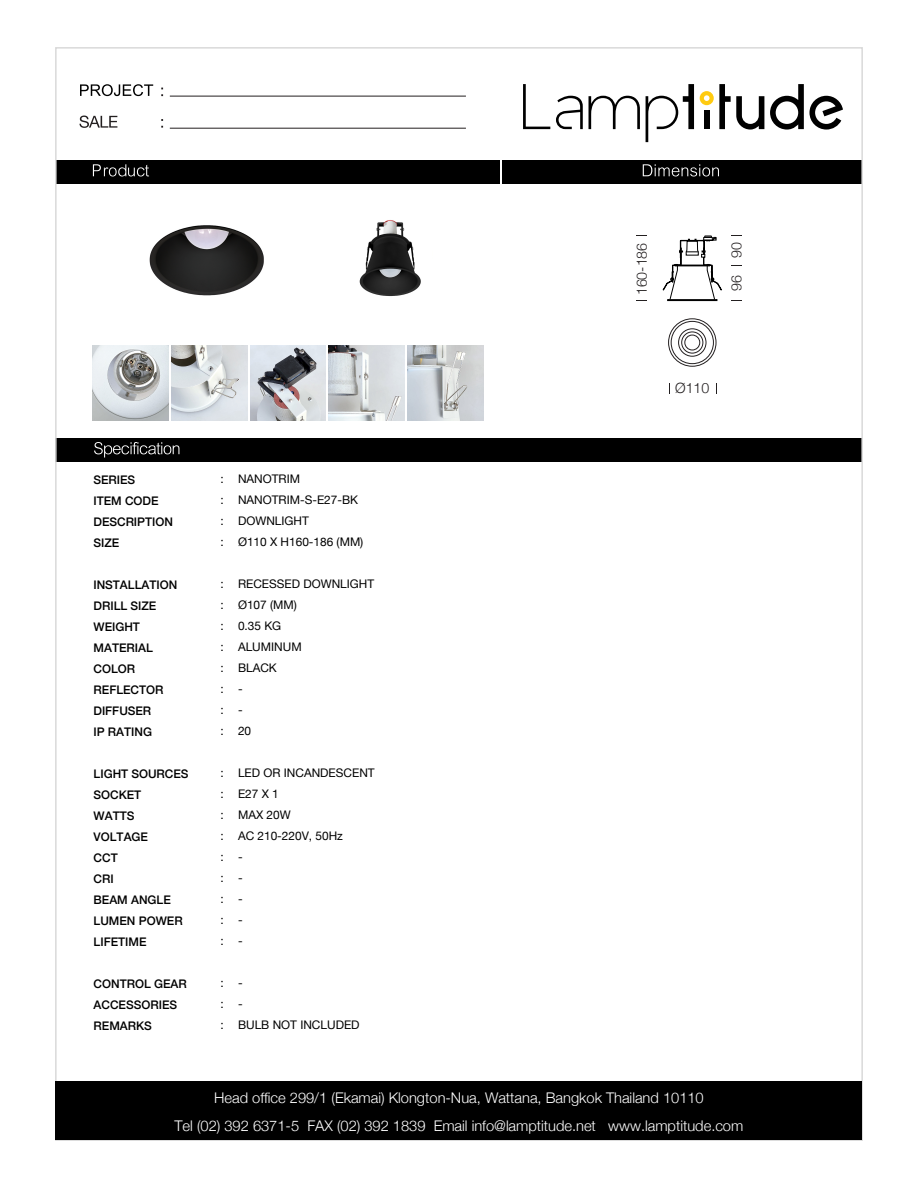
<style>
.page{position:relative;width:918px;height:1188px;background:#fff}
.page>*{position:absolute;margin:0;border:0;box-sizing:border-box;transform-origin:0 0}
.t1{font:300 14.7px/27.8px "Helvetica Neue";letter-spacing:-.005em;color:#fff;text-align:center}
.t2{font:300 14.25px "Helvetica Neue";color:#231f20}
.t3{font:11.85px/21px "Helvetica Neue";color:#000;text-align:justify}
.t4{font:500 11.85px/21px "Helvetica Neue";color:#000}
</style>
<div class="page">
<div style="left:56px;top:438px;width:806px;height:23px;background:#000"></div>
<div style="left:503px;top:160px;width:359px;height:23px;background:#000"></div>
<div style="left:56px;top:160px;width:444px;height:23px;background:#000"></div>
<svg style="left:93px;top:164px;width:56px;height:12px"></svg>
<svg style="left:643px;top:164px;width:76px;height:12px"></svg>
<svg style="left:94px;top:442px;width:85px;height:16px"></svg>
<svg style="left:80px;top:116px;width:37px;height:12px"></svg>
<hr style="left:170px;top:96px;width:296px;height:1px;background:#231f20">
<hr style="left:170px;top:128px;width:296px;height:1px;background:#231f20">
<svg style="left:80px;top:84px;width:73px;height:12px"></svg>
<div style="left:56px;top:1081px;width:806px;height:59px;background:#000"></div>
<img style="left:149px;top:225px;width:115px;height:71px">
<img style="left:359px;top:220px;width:62px;height:76px">
<svg style="left:523px;top:84px;width:27px;height:45px"></svg>
<svg style="left:589px;top:96px;width:51px;height:33px"></svg>
<svg style="left:556px;top:96px;width:27px;height:33px"></svg>
<svg style="left:646px;top:84px;width:48px;height:58px"></svg>
<svg style="left:700px;top:84px;width:64px;height:46px"></svg>
<svg style="left:770px;top:84px;width:73px;height:46px"></svg>
<img style="left:329px;top:345px;width:76px;height:76px">
<img style="left:408px;top:345px;width:76px;height:76px">
<img style="left:171px;top:345px;width:76px;height:76px">
<img style="left:250px;top:345px;width:76px;height:76px">
<img style="left:92px;top:345px;width:76px;height:76px">
<div style="left:668px;top:319px;width:48px;height:47px;border:1px solid #231f20;border-radius:50%"></div>
<div style="left:671px;top:321px;width:43px;height:43px;border:1px solid #231f20;border-radius:50%"></div>
<div style="left:678px;top:329px;width:28px;height:27px;border:1px solid #231f20;border-radius:50%"></div>
<div style="left:682px;top:332px;width:21px;height:21px;border:1px solid #231f20;border-radius:50%"></div>
<div style="left:685px;top:335px;width:15px;height:15px;border:1px solid #231f20;border-radius:50%"></div>
<div style="left:668px;top:299px;width:49px;height:2px;border:1px solid #000"></div>
<svg style="left:663px;top:235px;width:59px;height:65px"></svg>
<p class="t2" style="left:630px;top:295px;width:54px;rotate:-90deg">160-186</p>
<p class="t2" style="left:725px;top:291px;width:50px;rotate:-90deg">96 90</p>
<p class="t4" style="left:94px;top:469px;width:81px">SERIES<br>ITEM CODE<br>DESCRIPTION<br>SIZE</p>
<p class="t4" style="left:94px;top:574px;width:85px">INSTALLATION<br>DRILL SIZE<br>WEIGHT<br>MATERIAL<br>COLOR<br>REFLECTOR<br>DIFFUSER<br>IP RATING</p>
<p class="t4" style="left:94px;top:763px;width:96px">LIGHT SOURCES<br>SOCKET<br>WATTS<br>VOLTAGE<br>CCT<br>CRI<br>BEAM ANGLE<br>LUMEN POWER<br>LIFETIME</p>
<p class="t4" style="left:94px;top:973px;width:95px">CONTROL GEAR<br>ACCESSORIES<br>REMARKS</p>
<p class="t3" style="left:221px;top:469px;width:5px">: : : :</p>
<p class="t3" style="left:221px;top:574px;width:5px">: : : : : : : :</p>
<p class="t3" style="left:221px;top:763px;width:5px">: : : : : : : : :</p>
<p class="t3" style="left:221px;top:973px;width:5px">: : :</p>
<p class="t3" style="left:238px;top:469px;width:127px;text-align:left">NANOTRIM<br>NANOTRIM-S-E27-BK<br>DOWNLIGHT<br>Ø110 X H160-186 (MM)</p>
<p class="t3" style="left:238px;top:574px;width:138px;text-align:left">RECESSED DOWNLIGHT<br>Ø107 (MM)<br>0.35 KG<br>ALUMINUM<br>BLACK<br>-<br>-<br>20</p>
<p class="t3" style="left:238px;top:763px;width:138px;text-align:left">LED OR INCANDESCENT<br>E27 X 1<br>MAX 20W<br>AC 210-220V, 50Hz<br>-<br>-<br>-<br>-<br>-</p>
<p class="t3" style="left:238px;top:973px;width:123px;text-align:left">-<br>-<br>BULB NOT INCLUDED</p>
<p class="t2" style="left:675px;top:377px;width:36px">Ø110</p>
<p class="t1" style="left:175px;top:1083px;width:570px">Head office 299/1 (Ekamai) Klongton-Nua, Wattana, Bangkok Thailand 10110<br>Tel (02) 392 6371-5 FAX (02) 392 1839 Email info@lamptitude.net www.lamptitude.com</p>
</div>
